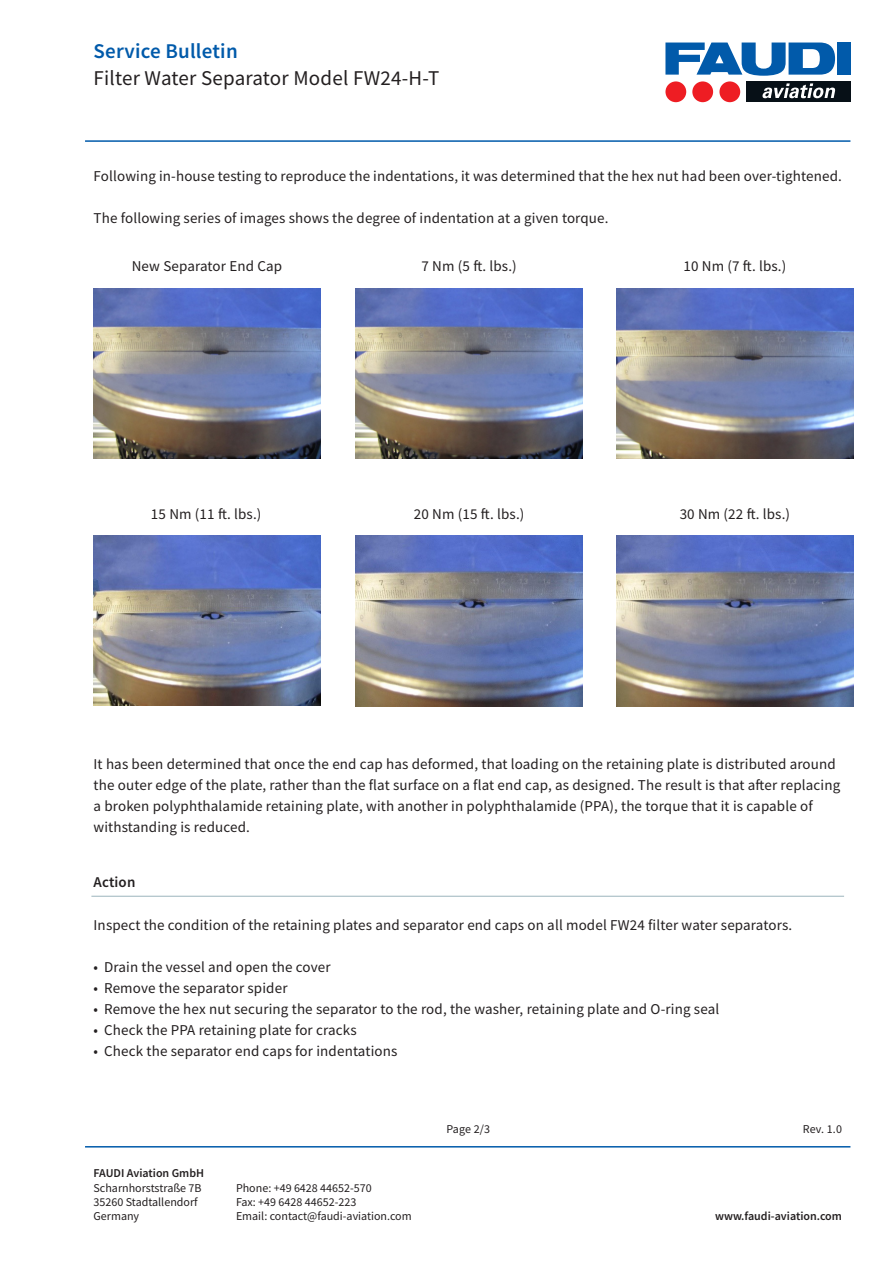
<style>
.page{position:relative;width:893px;height:1263px;background:#fff}
.page>*{position:absolute;margin:0;border:0;box-sizing:border-box;transform-origin:0 0}
.t1{font:21px "Source Sans Pro";letter-spacing:.01em;color:#231f20}
.t2{font:600 21px "Source Sans Pro";letter-spacing:.01em;color:#015aaa}
.t3{font:15px/21px "Source Sans Pro";letter-spacing:.01em;color:#231f20}
.t4{font:600 15px "Source Sans Pro";letter-spacing:.01em;color:#231f20}
.t5{font:12px/14.4px "Source Sans Pro";color:#231f20}
.t6{font:600 12px "Source Sans Pro";color:#231f20}
</style>
<div class="page">
<hr style="left:85px;top:1146px;width:765px;height:1px;background:#015aaa">
<hr style="left:85px;top:140px;width:765px;height:2px;background:#015aaa">
<div style="left:719px;top:81px;width:21px;height:21px;background:#ee1d23;border-radius:50%"></div>
<div style="left:837px;top:43px;width:13px;height:32px;background:#015aaa"></div>
<svg style="left:665px;top:43px;width:170px;height:33px"></svg>
<div style="left:692px;top:81px;width:21px;height:21px;background:#ee1d23;border-radius:50%"></div>
<div style="left:665px;top:81px;width:21px;height:21px;background:#ee1d23;border-radius:50%"></div>
<div style="left:746px;top:81px;width:104px;height:21px;background:#071017"></div>
<svg style="left:762px;top:83px;width:73px;height:15px"></svg>
<hr style="left:91px;top:896px;width:753px;height:1px;background:#9bb4bd">
<img style="left:94px;top:535px;width:226px;height:170px">
<img style="left:356px;top:536px;width:227px;height:170px">
<img style="left:94px;top:288px;width:226px;height:170px">
<img style="left:356px;top:288px;width:226px;height:170px">
<img style="left:617px;top:288px;width:236px;height:170px">
<img style="left:617px;top:535px;width:236px;height:171px">
<h1 class="t2" style="left:94px;top:38px;width:146px">Service Bulletin</h1>
<h1 class="t1" style="left:94px;top:65px;width:347px">Filter Water Separator Model FW24-H-T</h1>
<p class="t3" style="left:94px;top:166px;width:750px">Following in-house testing to reproduce the indentations, it was determined that the hex nut had been over-tightened.</p>
<p class="t3" style="left:94px;top:208px;width:517px">The following series of images shows the degree of indentation at a given torque.</p>
<p class="t3" style="left:132px;top:255px;width:152px">New Separator End Cap</p>
<p class="t3" style="left:422px;top:255px;width:97px">7 Nm (5 ft. lbs.)</p>
<p class="t3" style="left:683px;top:255px;width:104px">10 Nm (7 ft. lbs.)</p>
<p class="t3" style="left:151px;top:503px;width:112px">15 Nm (11 ft. lbs.)</p>
<p class="t3" style="left:414px;top:503px;width:112px">20 Nm (15 ft. lbs.)</p>
<p class="t3" style="left:680px;top:503px;width:112px">30 Nm (22 ft. lbs.)</p>
<p class="t3" style="left:94px;top:754px;width:748px">It has been determined that once the end cap has deformed, that loading on the retaining plate is distributed around the outer edge of the plate, rather than the flat surface on a flat end cap, as designed. The result is that after replacing a broken polyphthalamide retaining plate, with another in polyphthalamide (PPA), the torque that it is capable of withstanding is reduced.</p>
<p class="t4" style="left:94px;top:873px;width:43px">Action</p>
<p class="t3" style="left:94px;top:914px;width:700px">Inspect the condition of the retaining plates and separator end caps on all model FW24 filter water separators.</p>
<p class="t3" style="left:94px;top:956px;width:239px">• Drain the vessel and open the cover</p>
<p class="t3" style="left:94px;top:977px;width:195px">• Remove the separator spider</p>
<p class="t3" style="left:94px;top:998px;width:627px">• Remove the hex nut securing the separator to the rod, the washer, retaining plate and O-ring seal</p>
<p class="t3" style="left:94px;top:1019px;width:265px">• Check the PPA retaining plate for cracks</p>
<p class="t3" style="left:94px;top:1040px;width:305px">• Check the separator end caps for indentations</p>
<p class="t6" style="left:94px;top:1165px;width:112px">FAUDI Aviation GmbH</p>
<p class="t5" style="left:94px;top:1180px;width:110px">Scharnhorststraße 7B<br>35260 Stadtallendorf<br>Germany</p>
<p class="t5" style="left:236px;top:1180px;width:177px">Phone: +49 6428 44652-570<br>Fax: +49 6428 44652-223<br>Email: contact@faudi-aviation.com</p>
<p class="t5" style="left:446px;top:1122px;width:45px">Page 2/3</p>
<p class="t5" style="left:803px;top:1122px;width:41px">Rev. 1.0</p>
<p class="t6" style="left:715px;top:1208px;width:128px">www.faudi-aviation.com</p>
</div>
